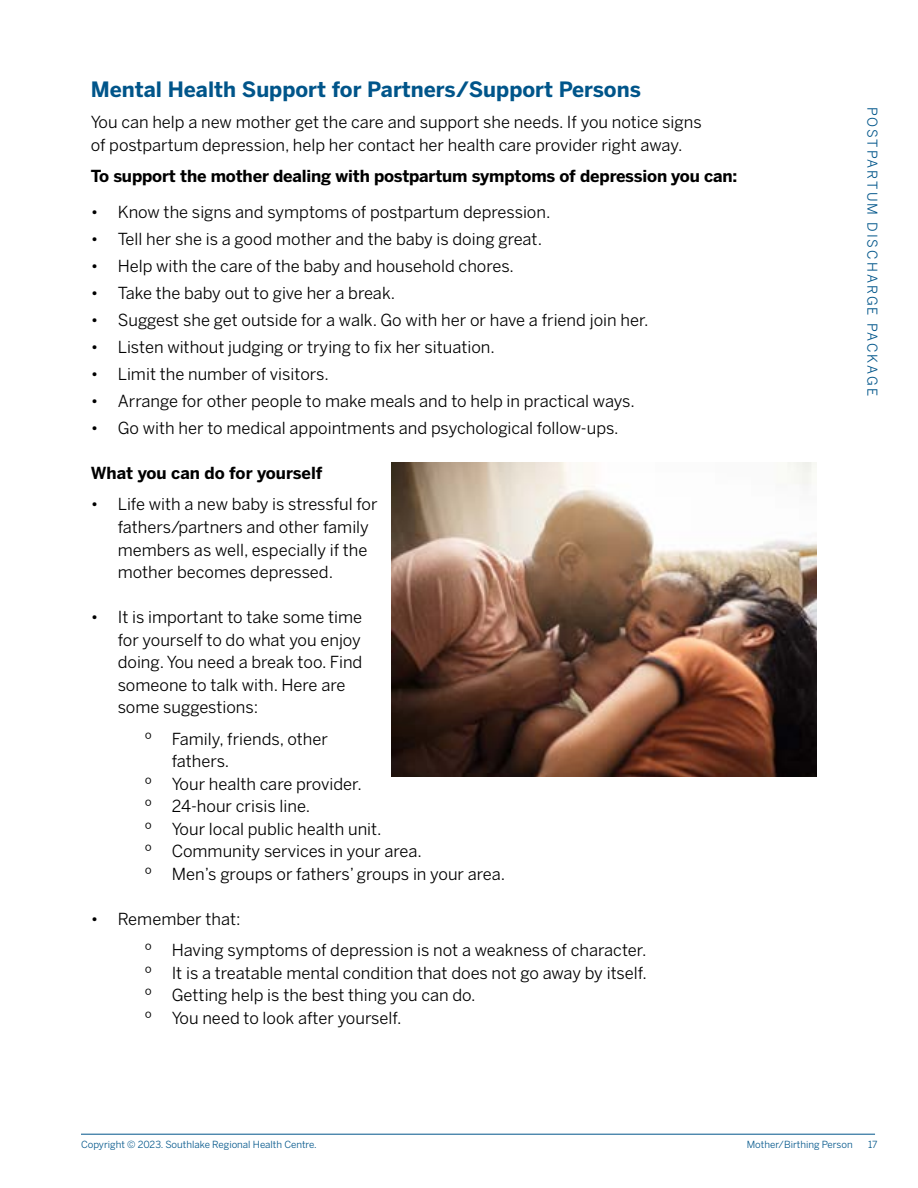
<style>
.page{position:relative;width:918px;height:1188px;background:#fff}
.page>*{position:absolute;margin:0;border:0;box-sizing:border-box;transform-origin:0 0}
.t1{font:700 21px "Benton Sans";color:#00558a}
.t2{font:16.5px/22.5px "Benton Sans";color:#000}
.t3{font:700 16.5px "Benton Sans";letter-spacing:-.01em;color:#000}
.t4{font:13.5px "Benton Sans";letter-spacing:.15em;color:#00558a}
.t5{font:9.75px "Benton Sans";color:#00558a}
</style>
<div class="page">
<hr style="left:81px;top:1134px;width:794px;height:1px;background:#00558a">
<img style="left:391px;top:462px;width:425px;height:315px">
<p class="t1" style="left:91px;top:76px;width:552px">Mental Health Support for Partners/Support Persons</p>
<p class="t2" style="left:91px;top:111px;width:613px">You can help a new mother get the care and support she needs. If you notice signs of postpartum depression, help her contact her health care provider right away.</p>
<p class="t3" style="left:91px;top:166px;width:648px">To support the mother dealing with postpartum symptoms of depression you can:</p>
<p class="t2" style="left:91px;top:201px;width:461px">• Know the signs and symptoms of postpartum depression.</p>
<p class="t2" style="left:91px;top:228px;width:453px">• Tell her she is a good mother and the baby is doing great.</p>
<p class="t2" style="left:91px;top:255px;width:425px">• Help with the care of the baby and household chores.</p>
<p class="t2" style="left:91px;top:282px;width:306px">• Take the baby out to give her a break.</p>
<p class="t2" style="left:91px;top:309px;width:560px">• Suggest she get outside for a walk. Go with her or have a friend join her.</p>
<p class="t2" style="left:91px;top:336px;width:406px">• Listen without judging or trying to fix her situation.</p>
<p class="t2" style="left:91px;top:363px;width:240px">• Limit the number of visitors.</p>
<p class="t2" style="left:91px;top:390px;width:546px">• Arrange for other people to make meals and to help in practical ways.</p>
<p class="t2" style="left:91px;top:417px;width:529px">• Go with her to medical appointments and psychological follow-ups.</p>
<p class="t3" style="left:91px;top:463px;width:233px">What you can do for yourself</p>
<p class="t2" style="left:118px;top:493px;width:261px;text-indent:-27px">• Life with a new baby is stressful for fathers/partners and other family members as well, especially if the mother becomes depressed.</p>
<p class="t2" style="left:118px;top:606px;width:246px;text-indent:-27px">• It is important to take some time for yourself to do what you enjoy doing. You need a break too. Find someone to talk with. Here are some suggestions:</p>
<p class="t2" style="left:145px;top:727px;width:185px">º Family, friends, other</p>
<p class="t2" style="left:172px;top:750px;width:59px">fathers.</p>
<p class="t2" style="left:145px;top:772px;width:219px">º Your health care provider.</p>
<p class="t2" style="left:145px;top:795px;width:167px">º 24-hour crisis line.</p>
<p class="t2" style="left:145px;top:817px;width:238px">º Your local public health unit.</p>
<p class="t2" style="left:145px;top:840px;width:279px">º Community services in your area.</p>
<p class="t2" style="left:145px;top:862px;width:362px">º Men’s groups or fathers’ groups in your area.</p>
<p class="t2" style="left:145px;top:903px;width:503px;line-height:31.5px;text-indent:-54px">• Remember that:<br>º Having symptoms of depression is not a weakness of character.</p>
<p class="t2" style="left:145px;top:961px;width:504px">º It is a treatable mental condition that does not go away by itself. º Getting help is the best thing you can do.<br>º You need to look after yourself.</p>
<p class="t4" style="left:880px;top:106px;width:291px;rotate:90deg">POSTPARTUM DISCHARGE PACKAGE</p>
<p class="t5" style="left:81px;top:1139px;width:237px">Copyright © 2023. Southlake Regional Health Centre.</p>
<p class="t5" style="left:747px;top:1139px;width:107px">Mother/Birthing Person</p>
<p class="t5" style="left:868px;top:1139px;width:11px">17</p>
</div>
